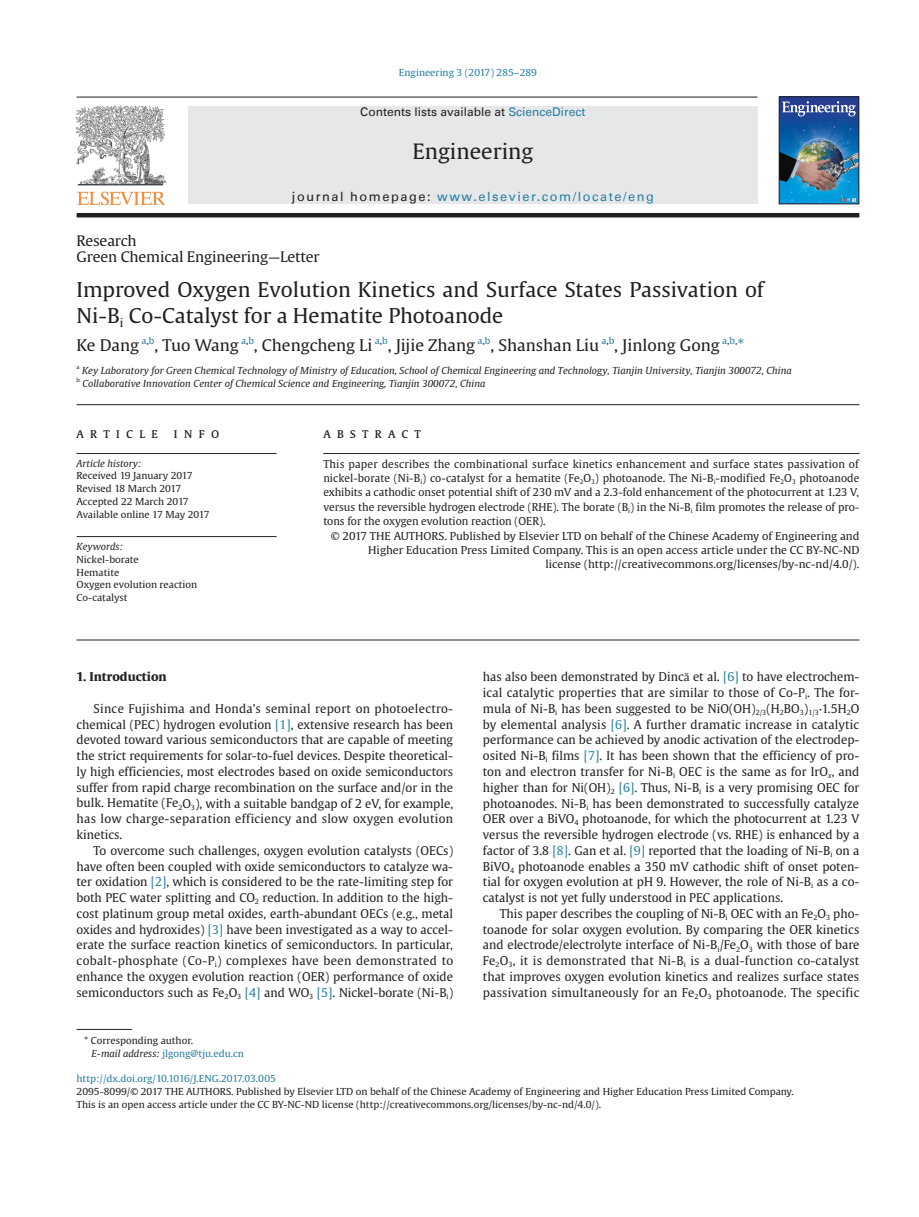
<style>
.page{position:relative;width:919px;height:1217px;background:#fff}
.page>*{position:absolute;margin:0;border:0;box-sizing:border-box;transform-origin:0 0}
.t1{font:21px "Gulliver";color:#231f20;scale:1.04 1}
.t2{font:20.25px/26px "Gulliver";color:#231f20;scale:1.04 1}
.t3{font:15.9px "Gulliver";color:#231f20;scale:1.04 1}
.t4{font:15.9px "Gulliver";color:#277ea2;scale:1.04 1}
.t5{font:14.4px/15.8px "Gulliver";letter-spacing:-.01em;color:#231f20;scale:1.04 1}
.t6{font:13.5px "Gulliver Compact SC";color:#231f20;scale:.85 1}
.t7{font:12.75px "Univers LT";letter-spacing:.12em;color:#277ea2}
.t8{font:12px/15.8px "Gulliver";color:#231f20;text-align:justify}
.t9{font:12px "Univers LT";color:#231f20}
.t10{font:700 12px "Gulliver";color:#231f20;scale:1.04 1}
.t11{font:10.8px/14.4px "Gulliver";color:#231f20;text-align:justify}
.t12{font:10.8px/14.4px "Gulliver";color:#231f20;text-align:right;scale:1.04 1}
.t13{font:9.6px/12.9px "Gulliver";color:#231f20;scale:1.04 1}
.t14{font:italic 9.6px "Gulliver";color:#231f20;scale:1.04 1}
.t15{font:9.6px "Gulliver";color:#277ea2;scale:1.04 1}
.t16{font:9.3px "Gulliver";color:#277ea2;scale:1.04 1}
.t17{font:5.55px "Gulliver";color:#231f20;scale:1.04 1}
.s1{color:#277ea2}
.s2{color:#231f20}
.s3{font-family:"Cambria"}
.s4{font-style:italic}
</style>
<div class="page">
<hr style="left:77px;top:404px;width:782px;height:1px;background:#231f20">
<hr style="left:77px;top:639px;width:782px;height:1px;background:#231f20">
<hr style="left:77px;top:453px;width:199px;height:1px;background:#231f20">
<hr style="left:323px;top:453px;width:536px;height:1px;background:#231f20">
<hr style="left:77px;top:536px;width:199px;height:1px;background:#231f20">
<hr style="left:77px;top:1028px;width:55px;height:1px;background:#231f20">
<img style="left:76px;top:106px;width:90px;height:99px">
<hr style="left:77px;top:97px;width:680px;height:1px;background:#231f20">
<div style="left:188px;top:106px;width:569px;height:98px;background:#e6e7e9"></div>
<hr style="left:77px;top:213px;width:782px;height:4px;background:#231f20">
<img style="left:780px;top:116px;width:77px;height:86px">
<svg style="left:780px;top:97px;width:80px;height:19px"></svg>
<svg style="left:841px;top:198px;width:19px;height:7px"></svg>
<div style="left:778px;top:96px;width:81px;height:108px;border:1px solid #231f20"></div>
<p class="t15" style="left:399px;top:67px;width:134px">Engineering 3 (2017) 285–289</p>
<p class="t9" style="left:360px;top:105px;width:227px">Contents lists available at <span class="s1">ScienceDirect</span></p>
<h1 class="t1" style="left:412px;top:138px;width:118px">Engineering</h1>
<p class="t7" style="left:292px;top:188px;width:363px"><span class="s2">journal homepage:</span> www.elsevier.com/locate/eng</p>
<p class="t5" style="left:77px;top:232px;width:235px">Research<br>Green Chemical Engineering—Letter</p>
<h2 class="t2" style="left:77px;top:276px;width:662px">Improved Oxygen Evolution Kinetics and Surface States Passivation of<br>Ni-B<sub>i</sub> Co-Catalyst for a Hematite Photoanode</h2>
<h3 class="t3" style="left:77px;top:335px;width:62px">Ke Dang</h3>
<p class="t16" style="left:141px;top:334px;width:14px">a<span class="s2">,</span>b</p>
<h3 class="t3" style="left:154px;top:335px;width:83px">, Tuo Wang</h3>
<p class="t16" style="left:241px;top:334px;width:14px">a<span class="s2">,</span>b</p>
<h3 class="t3" style="left:254px;top:335px;width:115px">, Chengcheng Li</h3>
<p class="t16" style="left:375px;top:334px;width:14px">a<span class="s2">,</span>b</p>
<h3 class="t3" style="left:388px;top:335px;width:85px">, Jijie Zhang</h3>
<p class="t16" style="left:477px;top:334px;width:14px">a<span class="s2">,</span>b</p>
<h3 class="t3" style="left:490px;top:335px;width:106px">, Shanshan Liu</h3>
<p class="t16" style="left:601px;top:334px;width:14px">a<span class="s2">,</span>b</p>
<h3 class="t3" style="left:614px;top:335px;width:103px">, Jinlong Gong</h3>
<p class="t16" style="left:722px;top:334px;width:16px">a<span class="s2">,</span>b<span class="s2">,</span></p>
<h3 class="t4" style="left:737px;top:335px;width:8px">*</h3>
<p class="t17" style="left:77px;top:363px;width:4px">a</p>
<p class="t14" style="left:82px;top:364px;width:684px">Key Laboratory for Green Chemical Technology of Ministry of Education, School of Chemical Engineering and Technology, Tianjin University, Tianjin 300072, China</p>
<p class="t17" style="left:77px;top:376px;width:5px">b</p>
<p class="t14" style="left:82px;top:377px;width:389px">Collaborative Innovation Center of Chemical Science and Engineering, Tianjin 300072, China</p>
<p class="t6" style="left:77px;top:425px;width:169px">A R T I C L E I N F O</p>
<p class="t6" style="left:323px;top:425px;width:116px">A B S T R A C T</p>
<p class="t14" style="left:77px;top:457px;width:64px">Article history:</p>
<p class="t13" style="left:77px;top:469px;width:129px">Received 19 January 2017<br>Revised 18 March 2017<br>Accepted 22 March 2017<br>Available online 17 May 2017</p>
<p class="t11" style="left:323px;top:456px;width:537px">This paper describes the combinational surface kinetics enhancement and surface states passivation of nickel-borate (Ni-B<sub>i</sub>) co-catalyst for a hematite (Fe<sub>2</sub>O<sub>3</sub>) photoanode. The Ni-B<sub>i</sub>-modified Fe<sub>2</sub>O<sub>3</sub> photoanode exhibits a cathodic onset potential shift of 230 mV and a 2.3-fold enhancement of the photocurrent at 1.23 V, versus the reversible hydrogen electrode (RHE). The borate (B<sub>i</sub>) in the Ni-B<sub>i</sub> film promotes the release of pro&shy;tons for the oxygen evolution reaction (OER).</p>
<p class="t12" style="left:331px;top:528px;width:509px">© 2017 THE AUTHORS. Published by Elsevier LTD on behalf of the Chinese Academy of Engineering and<br>Higher Education Press Limited Company. This is an open access article under the CC BY-NC-ND license (http://creativecommons.org/licenses/by-nc-nd/4.0/).</p>
<p class="t14" style="left:77px;top:540px;width:46px">Keywords:</p>
<p class="t13" style="left:77px;top:552px;width:117px">Nickel-borate<br>Hematite<br>Oxygen evolution reaction<br>Co-catalyst</p>
<p class="t10" style="left:77px;top:669px;width:88px">1. Introduction</p>
<p class="t8" style="left:77px;top:700px;width:378px;text-indent:17px">Since Fujishima and Honda’s seminal report on photoelectro&shy;chemical (PEC) hydrogen evolution <span class="s1">[1]</span>, extensive research has been devoted toward various semiconductors that are capable of meeting the strict requirements for solar-to-fuel devices. Despite theoretical&shy;ly high efficiencies, most electrodes based on oxide semiconductors suffer from rapid charge recombination on the surface and/or in the bulk. Hematite (Fe<sub>2</sub>O<sub>3</sub>), with a suitable bandgap of 2 eV, for example, has low charge-separation efficiency and slow oxygen evolution kinetics.</p>
<p class="t8" style="left:77px;top:842px;width:378px;text-indent:17px">To overcome such challenges, oxygen evolution catalysts (OECs) have often been coupled with oxide semiconductors to catalyze wa&shy;ter oxidation <span class="s1">[2]</span>, which is considered to be the rate-limiting step for both PEC water splitting and CO<sub>2</sub> reduction. In addition to the high&shy;cost platinum group metal oxides, earth-abundant OECs (e.g., metal oxides and hydroxides) <span class="s1">[3]</span> have been investigated as a way to accel&shy;erate the surface reaction kinetics of semiconductors. In particular, cobalt-phosphate (Co-P<sub>i</sub>) complexes have been demonstrated to enhance the oxygen evolution reaction (OER) performance of oxide semiconductors such as Fe<sub>2</sub>O<sub>3</sub> <span class="s1">[4]</span> and WO<sub>3</sub> <span class="s1">[5]</span>. Nickel-borate (Ni-B<sub>i</sub>)</p>
<p class="t8" style="left:483px;top:669px;width:378px">has also been demonstrated by Dinc<span class="s3">ă</span> et al. <span class="s1">[6]</span> to have electrochem&shy;ical catalytic properties that are similar to those of Co-P<sub>i</sub>. The for&shy;mula of Ni-B<sub>i</sub> has been suggested to be NiO(OH)<sub>2/3</sub>(H<sub>2</sub>BO<sub>3</sub>)<sub>1/3</sub>·1.5H<sub>2</sub>O by elemental analysis <span class="s1">[6]</span>. A further dramatic increase in catalytic performance can be achieved by anodic activation of the electrodep&shy;osited Ni-B<sub>i</sub> films <span class="s1">[7]</span>. It has been shown that the efficiency of pro&shy;ton and electron transfer for Ni-B<sub>i</sub> OEC is the same as for IrO<sub>x</sub>, and higher than for Ni(OH)<sub>2</sub> <span class="s1">[6]</span>. Thus, Ni-B<sub>i</sub> is a very promising OEC for photoanodes. Ni-B<sub>i</sub> has been demonstrated to successfully catalyze OER over a BiVO<sub>4</sub> photoanode, for which the photocurrent at 1.23 V versus the reversible hydrogen electrode (vs. RHE) is enhanced by a factor of 3.8 <span class="s1">[8]</span>. Gan et al. <span class="s1">[9]</span> reported that the loading of Ni-B<sub>i</sub> on a BiVO<sub>4</sub> photoanode enables a 350 mV cathodic shift of onset poten&shy;tial for oxygen evolution at pH 9. However, the role of Ni-B<sub>i</sub> as a co&shy;catalyst is not yet fully understood in PEC applications.</p>
<p class="t8" style="left:483px;top:905px;width:378px;text-indent:17px">This paper describes the coupling of Ni-B<sub>i</sub> OEC with an Fe<sub>2</sub>O<sub>3</sub> pho&shy;toanode for solar oxygen evolution. By comparing the OER kinetics and electrode/electrolyte interface of Ni-B<sub>i</sub>/Fe<sub>2</sub>O<sub>3</sub> with those of bare Fe<sub>2</sub>O<sub>3</sub>, it is demonstrated that Ni-B<sub>i</sub> is a dual-function co-catalyst that improves oxygen evolution kinetics and realizes surface states passivation simultaneously for an Fe<sub>2</sub>O<sub>3</sub> photoanode. The specific</p>
<p class="t13" style="left:92px;top:1033px;width:148px;text-indent:-7px">* Corresponding author.<br><span class="s4">E-mail address:</span> <span class="s1">jlgong@tju.edu.cn</span></p>
<p class="t15" style="left:77px;top:1072px;width:193px">http://dx.doi.org/10.1016/J.ENG.2017.03.005</p>
<p class="t13" style="left:77px;top:1085px;width:691px">2095-8099/© 2017 THE AUTHORS. Published by Elsevier LTD on behalf of the Chinese Academy of Engineering and Higher Education Press Limited Company.<br>This is an open access article under the CC BY-NC-ND license (http://creativecommons.org/licenses/by-nc-nd/4.0/).</p>
</div>
